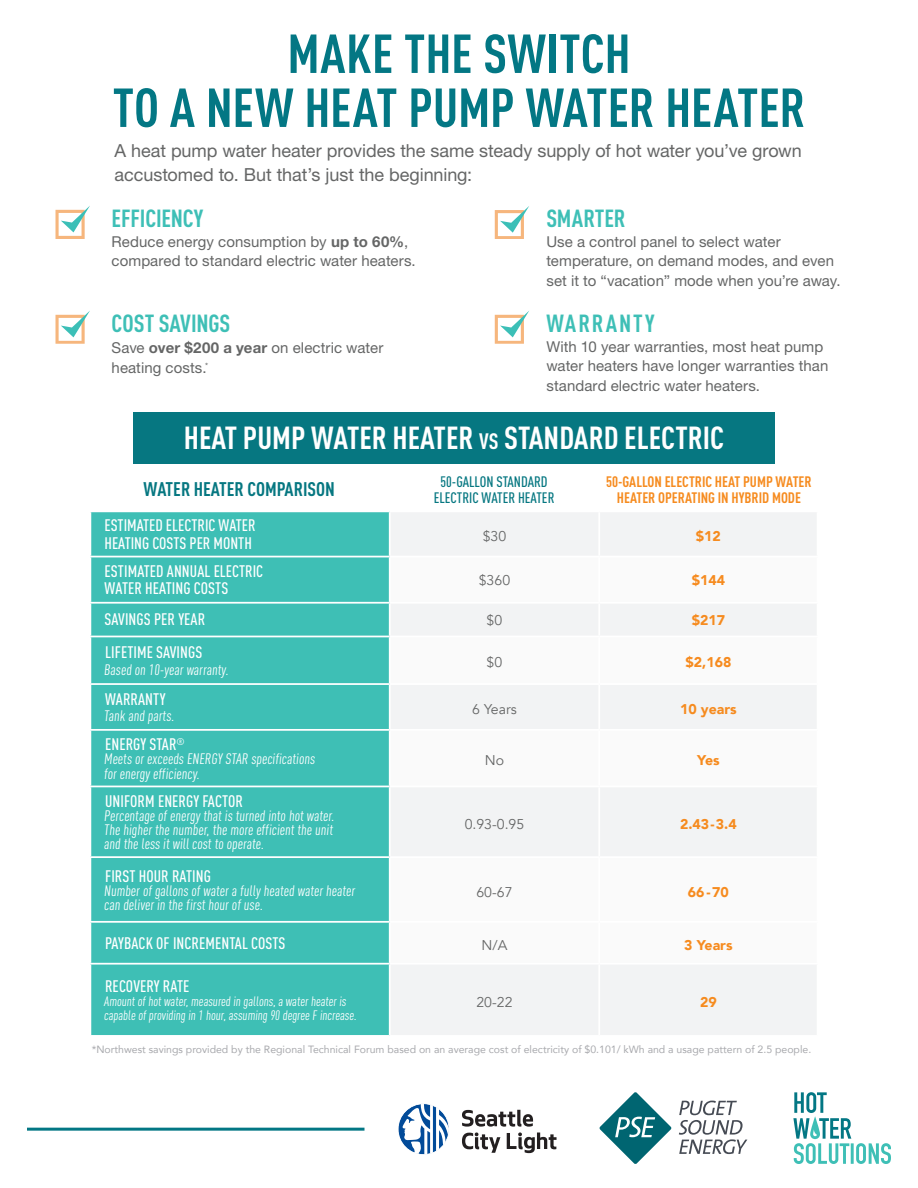
<style>
.page{position:relative;width:918px;height:1188px;background:#fff}
.page>*{position:absolute;margin:0;border:0;box-sizing:border-box;transform-origin:0 0}
.t1{font:700 54px/54px "DIN Cond";color:#037784;text-align:center}
.t2{font:700 31.5px "DIN Cond";color:#fff}
.t3{font:700 24.45px "DIN Cond";color:#3ebfb6}
.t4{font:700 24.45px "DIN Cond";letter-spacing:.08em;color:#3ebfb6}
.t5{font:700 19.5px "DIN Cond";color:#067781}
.t6{font:18px/24px "Helvetica Neue LT Std";letter-spacing:-.005em;color:#656666}
.t7{font:500 16.5px/17.5px "DIN Cond";letter-spacing:.005em;color:#fff}
.t8{font:15px/19.5px "Helvetica Neue LT Std";letter-spacing:.005em;color:#656666}
.t9{font:15px/14.1px "DIN Cond";color:#fff}
.t10{font:700 15px/16.5px "DIN Cond";color:#f68b1f;text-align:center}
.t11{font:500 15px/16.5px "DIN Cond";color:#067781;text-align:center}
.t12{font:900 14.1px "Avenir";color:#f68b1f}
.t13{font:14.1px "Avenir";color:#656666}
.t14{font:13.5px/14.1px "DIN Cond";color:#fff}
.t15{font:10.5px "Avenir";color:#a8a9ad}
.s1{font-family:"Helvetica Neue LT";font-weight:700}
.s2{font-size:22.05px}
</style>
<div class="page">
<svg style="left:793px;top:1092px;width:98px;height:72px"></svg>
<svg style="left:679px;top:1101px;width:68px;height:53px"></svg>
<svg style="left:600px;top:1092px;width:72px;height:72px"></svg>
<svg style="left:462px;top:1110px;width:95px;height:43px"></svg>
<svg style="left:398px;top:1103px;width:51px;height:52px"></svg>
<hr style="left:27px;top:1128px;width:337px;height:3px;background:#037784">
<div style="left:91px;top:512px;width:298px;height:523px;background:#3ebfb5"></div>
<div style="left:391px;top:513px;width:425px;height:522px;background:#f2f3f4"></div>
<svg style="left:391px;top:557px;width:425px;height:406px"></svg>
<hr style="left:89px;top:602px;width:301px;height:2px;background:#fff">
<hr style="left:89px;top:636px;width:301px;height:1px;background:#fff">
<hr style="left:89px;top:683px;width:301px;height:2px;background:#fff">
<hr style="left:89px;top:729px;width:301px;height:2px;background:#fff">
<hr style="left:89px;top:786px;width:301px;height:1px;background:#fff">
<hr style="left:89px;top:856px;width:301px;height:2px;background:#fff">
<hr style="left:89px;top:921px;width:301px;height:2px;background:#fff">
<hr style="left:89px;top:963px;width:301px;height:2px;background:#fff">
<hr style="left:598px;top:512px;width:2px;height:44px;background:#fff">
<hr style="left:390px;top:556px;width:209px;height:1px;background:#fff">
<hr style="left:599px;top:556px;width:219px;height:1px;background:#fff">
<hr style="left:598px;top:557px;width:2px;height:45px;background:#fff">
<hr style="left:390px;top:602px;width:209px;height:2px;background:#fff">
<hr style="left:599px;top:602px;width:219px;height:2px;background:#fff">
<hr style="left:598px;top:604px;width:2px;height:32px;background:#fff">
<hr style="left:390px;top:636px;width:209px;height:1px;background:#fff">
<hr style="left:599px;top:636px;width:219px;height:1px;background:#fff">
<hr style="left:598px;top:637px;width:2px;height:46px;background:#fff">
<hr style="left:390px;top:683px;width:209px;height:2px;background:#fff">
<hr style="left:599px;top:683px;width:219px;height:2px;background:#fff">
<hr style="left:598px;top:685px;width:2px;height:44px;background:#fff">
<hr style="left:390px;top:729px;width:209px;height:2px;background:#fff">
<hr style="left:599px;top:729px;width:219px;height:2px;background:#fff">
<hr style="left:598px;top:731px;width:2px;height:55px;background:#fff">
<hr style="left:390px;top:786px;width:209px;height:1px;background:#fff">
<hr style="left:599px;top:786px;width:219px;height:1px;background:#fff">
<hr style="left:598px;top:787px;width:2px;height:69px;background:#fff">
<hr style="left:390px;top:856px;width:209px;height:2px;background:#fff">
<hr style="left:599px;top:856px;width:219px;height:2px;background:#fff">
<hr style="left:598px;top:858px;width:2px;height:63px;background:#fff">
<hr style="left:390px;top:921px;width:209px;height:2px;background:#fff">
<hr style="left:599px;top:921px;width:219px;height:2px;background:#fff">
<hr style="left:598px;top:923px;width:2px;height:40px;background:#fff">
<hr style="left:390px;top:963px;width:209px;height:2px;background:#fff">
<hr style="left:599px;top:963px;width:219px;height:2px;background:#fff">
<hr style="left:598px;top:965px;width:2px;height:70px;background:#fff">
<hr style="left:89px;top:556px;width:301px;height:1px;background:#fff">
<div style="left:133px;top:412px;width:642px;height:51px;background:#067781"></div>
<svg style="left:56px;top:206px;width:34px;height:33px"></svg>
<svg style="left:56px;top:311px;width:34px;height:33px"></svg>
<svg style="left:495px;top:206px;width:34px;height:33px"></svg>
<svg style="left:495px;top:311px;width:34px;height:33px"></svg>
<p class="t1" style="left:113px;top:25px;width:694px">MAKE THE SWITCH<br>TO A NEW HEAT PUMP WATER HEATER</p>
<p class="t6" style="left:114px;top:138px;width:689px">A heat pump water heater provides the same steady supply of hot water you’ve grown accustomed to. But that’s just the beginning:</p>
<p class="t3" style="left:112px;top:204px;width:93px">EFFICIENCY</p>
<p class="t8" style="left:112px;top:231px;width:306px">Reduce energy consumption by <span class="s1">up to 60%</span>, compared to standard electric water heaters.</p>
<p class="t3" style="left:546px;top:204px;width:81px">SMARTER</p>
<p class="t8" style="left:546px;top:231px;width:296px">Use a control panel to select water temperature, on demand modes, and even set it to “vacation” mode when you’re away.</p>
<p class="t4" style="left:546px;top:309px;width:110px">WARRANTY</p>
<p class="t8" style="left:546px;top:336px;width:284px">With 10 year warranties, most heat pump water heaters have longer warranties than standard electric water heaters.</p>
<p class="t3" style="left:112px;top:309px;width:120px">COST SAVINGS</p>
<p class="t8" style="left:112px;top:338px;width:273px">Save <span class="s1">over $200 a year</span> on electric water heating costs.<sup>*</sup></p>
<p class="t2" style="left:184px;top:418px;width:542px">HEAT PUMP WATER HEATER <span class="s2">vs</span> STANDARD ELECTRIC</p>
<p class="t5" style="left:143px;top:477px;width:193px">WATER HEATER COMPARISON</p>
<p class="t11" style="left:434px;top:473px;width:122px">50-GALLON STANDARD<br>ELECTRIC WATER HEATER</p>
<p class="t10" style="left:606px;top:473px;width:207px">50-GALLON ELECTRIC HEAT PUMP WATER<br>HEATER OPERATING IN HYBRID MODE</p>
<p class="t7" style="left:104px;top:516px;width:153px">ESTIMATED ELECTRIC WATER<br>HEATING COSTS PER MONTH</p>
<p class="t13" style="left:483px;top:528px;width:25px">$30</p>
<p class="t12" style="left:696px;top:524px;width:27px">$12</p>
<p class="t7" style="left:105px;top:562px;width:160px">ESTIMATED ANNUAL ELECTRIC<br>WATER HEATING COSTS</p>
<p class="t13" style="left:479px;top:572px;width:33px">$360</p>
<p class="t12" style="left:692px;top:568px;width:35px">$144</p>
<p class="t7" style="left:105px;top:611px;width:102px">SAVINGS PER YEAR</p>
<p class="t13" style="left:487px;top:612px;width:17px">$0</p>
<p class="t12" style="left:692px;top:608px;width:35px">$217</p>
<p class="t7" style="left:105px;top:643px;width:99px">LIFETIME SAVINGS</p>
<p class="t9" style="left:104px;top:663px;width:128px">Based on 10-year warranty.</p>
<p class="t13" style="left:487px;top:654px;width:17px">$0</p>
<p class="t12" style="left:685px;top:650px;width:47px">$2,168</p>
<p class="t7" style="left:105px;top:690px;width:62px">WARRANTY</p>
<p class="t9" style="left:104px;top:709px;width:73px">Tank and parts.</p>
<p class="t13" style="left:472px;top:701px;width:46px">6 Years</p>
<p class="t12" style="left:680px;top:697px;width:58px">10 years</p>
<p class="t7" style="left:105px;top:735px;width:81px">ENERGY STAR<sup>®</sup></p>
<p class="t9" style="left:104px;top:752px;width:214px">Meets or exceeds ENERGY STAR specifications for energy efficiency.</p>
<p class="t13" style="left:485px;top:752px;width:21px">No</p>
<p class="t12" style="left:697px;top:748px;width:24px">Yes</p>
<p class="t7" style="left:105px;top:792px;width:139px">UNIFORM ENERGY FACTOR</p>
<p class="t9" style="left:104px;top:809px;width:234px;text-align:justify">Percentage of energy that is turned into hot water.<br>The higher the number, the more efficient the unit and the less it will cost to operate.</p>
<p class="t13" style="left:465px;top:816px;width:61px">0.93-0.95</p>
<p class="t12" style="left:680px;top:812px;width:58px">2.43-3.4</p>
<p class="t7" style="left:105px;top:867px;width:107px">FIRST HOUR RATING</p>
<p class="t9" style="left:104px;top:883px;width:254px">Number of gallons of water a fully heated water heater can deliver in the first hour of use.</p>
<p class="t13" style="left:476px;top:883px;width:38px">60-67</p>
<p class="t12" style="left:688px;top:880px;width:42px">66-70</p>
<p class="t7" style="left:105px;top:934px;width:182px">PAYBACK OF INCREMENTAL COSTS</p>
<p class="t13" style="left:482px;top:937px;width:27px">N/A</p>
<p class="t12" style="left:684px;top:933px;width:50px">3 Years</p>
<p class="t7" style="left:105px;top:977px;width:86px">RECOVERY RATE</p>
<p class="t14" style="left:104px;top:994px;width:256px">Amount of hot water, measured in gallons, a water heater is capable of providing in 1 hour, assuming 90 degree F increase.</p>
<p class="t13" style="left:476px;top:994px;width:38px">20-22</p>
<p class="t12" style="left:700px;top:990px;width:18px">29</p>
<p class="t15" style="left:92px;top:1041px;width:721px">*Northwest savings provided by the Regional Technical Forum based on an average cost of electricity of $0.101/ kWh and a usage pattern of 2.5 people.</p>
</div>
